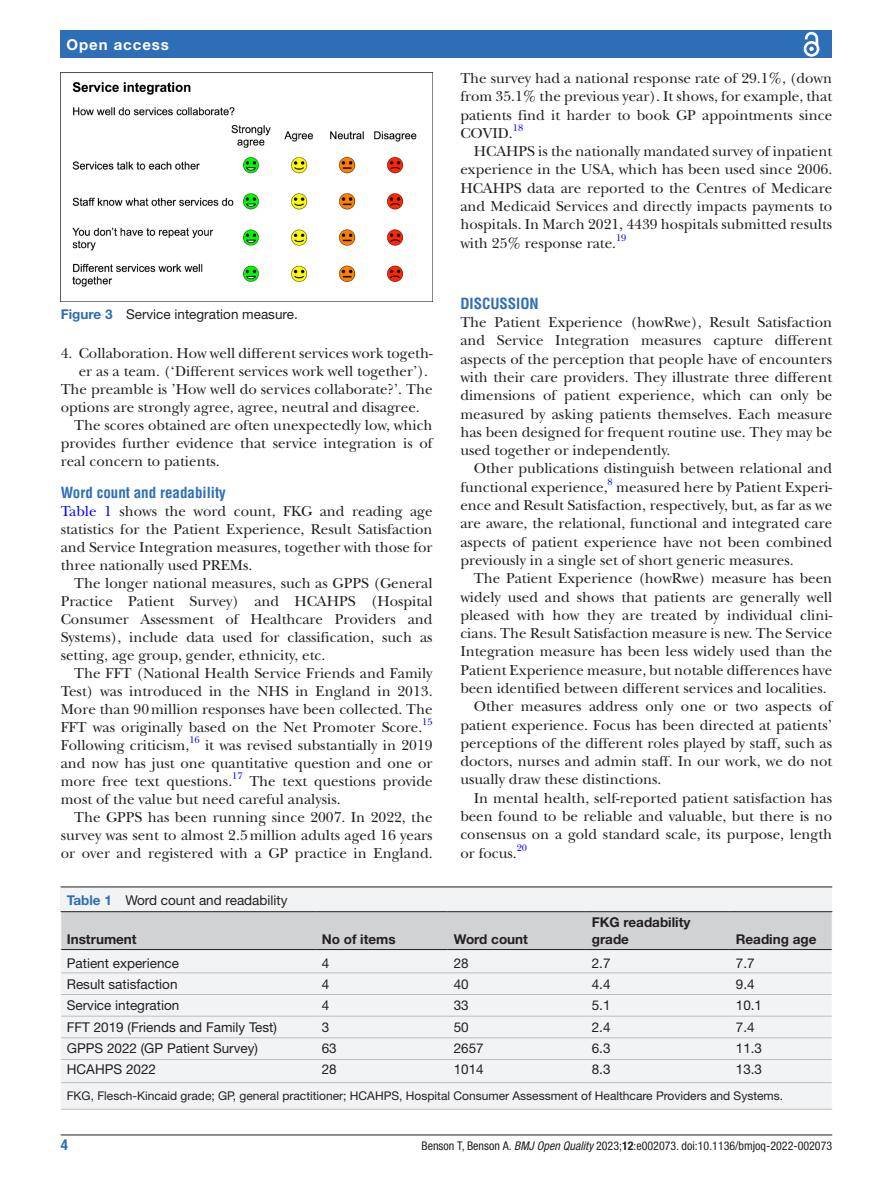
<style>
.page{position:relative;width:893px;height:1191px;background:#fff}
.page>*{position:absolute;margin:0;border:0;box-sizing:border-box;transform-origin:0 0}
.t1{font:15px/18.3px "New Baskerville";color:#231f20;text-align:justify}
.t2{font:700 condensed 15px "Helvetica LT Std";color:#2e6eb7}
.t3{font:700 15px "Helvetica Neue LT Std";letter-spacing:.065em;color:#fff}
.t4{font:700 condensed 15px "Helvetica Neue LT Std";color:#2e6eb7}
.t5{font:13.5px "Helvetica Neue LT Std";color:#231f20}
.t6{font:700 13.5px/16.2px "Helvetica Neue LT Std";color:#231f20}
.t7{font:12px "Helvetica Neue LT Std";color:#231f20}
.t8{font:condensed 12px "Helvetica Neue LT Std";color:#231f20}
.t9{font:9.9px "New Baskerville";color:#00f}
.s1{font-weight:700;color:#2e6eb7}
.s2{color:#00f}
.s3{font-style:italic}
.s4{font-weight:700}
</style>
<div class="page">
<hr style="left:61px;top:1134px;width:771px;height:1px;background:#231f20">
<div style="left:61px;top:31px;width:771px;height:27px;background:#2e6eb7"></div>
<svg style="left:803px;top:31px;width:17px;height:26px"></svg>
<img style="left:72px;top:73px;width:361px;height:228px">
<div style="left:61px;top:887px;width:771px;height:222px;background:#f2f3f4"></div>
<hr style="left:61px;top:886px;width:771px;height:1px;background:#231f20">
<hr style="left:61px;top:1109px;width:255px;height:1px;background:#bcbdc0">
<hr style="left:316px;top:1109px;width:132px;height:1px;background:#bcbdc0">
<hr style="left:448px;top:1109px;width:138px;height:1px;background:#bcbdc0">
<hr style="left:586px;top:1109px;width:144px;height:1px;background:#bcbdc0">
<hr style="left:730px;top:1109px;width:102px;height:1px;background:#bcbdc0">
<svg style="left:60px;top:911px;width:773px;height:198px"></svg>
<p class="t3" style="left:66px;top:35px;width:104px">Open access</p>
<p class="t5" style="left:61px;top:306px;width:239px"><span class="s1">Figure 3</span> Service integration measure.</p>
<p class="t1" style="left:61px;top:344px;width:373px">4. Collaboration. How well different services work togeth-</p>
<p class="t1" style="left:79px;top:362px;width:351px">er as a team. (‘Different services work well together’).</p>
<p class="t1" style="left:61px;top:380px;width:373px">The preamble is ’How well do services collaborate?’. The</p>
<p class="t1" style="left:61px;top:398px;width:361px">options are strongly agree, agree, neutral and disagree.</p>
<p class="t1" style="left:74px;top:416px;width:360px">The scores obtained are often unexpectedly low, which</p>
<p class="t1" style="left:61px;top:434px;width:373px">provides further evidence that service integration is of</p>
<p class="t1" style="left:61px;top:452px;width:160px">real concern to patients.</p>
<p class="t2" style="left:61px;top:483px;width:167px">Word count and readability</p>
<p class="t1" style="left:61px;top:502px;width:373px"><span class="s2">Table 1</span> shows the word count, FKG and reading age statistics for the Patient Experience, Result Satisfaction and Service Integration measures, together with those for three nationally used PREMs.</p>
<p class="t1" style="left:61px;top:574px;width:373px;text-indent:14px">The longer national measures, such as GPPS (General Practice Patient Survey) and HCAHPS (Hospital Consumer Assessment of Healthcare Providers and Systems), include data used for classification, such as setting, age group, gender, ethnicity, etc.</p>
<p class="t1" style="left:61px;top:664px;width:373px;text-indent:14px">The FFT (National Health Service Friends and Family Test) was introduced in the NHS in England in 2013.<br>More than 90million responses have been collected. The FFT was originally based on the Net Promoter Score.</p>
<p class="t9" style="left:422px;top:716px;width:12px">15</p>
<p class="t1" style="left:61px;top:736px;width:130px">Following criticism,</p>
<p class="t9" style="left:189px;top:734px;width:12px">16</p>
<p class="t1" style="left:61px;top:736px;width:373px;text-indent:144px">it was revised substantially in 2019 and now has just one quantitative question and one or more free text questions.</p>
<p class="t9" style="left:232px;top:770px;width:12px">17</p>
<p class="t1" style="left:61px;top:772px;width:373px;text-indent:189px">The text questions provide most of the value but need careful analysis.</p>
<p class="t1" style="left:61px;top:808px;width:373px;text-indent:14px">The GPPS has been running since 2007. In 2022, the survey was sent to almost 2.5million adults aged 16 years or over and registered with a GP practice in England.</p>
<p class="t1" style="left:460px;top:69px;width:373px">The survey had a national response rate of 29.1%, (down from 35.1% the previous year). It shows, for example, that patients find it harder to book GP appointments since COVID.</p>
<p class="t9" style="left:513px;top:122px;width:12px">18</p>
<p class="t1" style="left:460px;top:142px;width:373px;text-indent:14px">HCAHPS is the nationally mandated survey of inpatient experience in the USA, which has been used since 2006.<br>HCAHPS data are reported to the Centres of Medicare and Medicaid Services and directly impacts payments to hospitals. In March 2021, 4439 hospitals submitted results with 25% response rate.</p>
<p class="t9" style="left:616px;top:232px;width:12px">19</p>
<p class="t2" style="left:460px;top:294px;width:80px">DISCUSSION</p>
<p class="t1" style="left:460px;top:313px;width:373px">The Patient Experience (howRwe), Result Satisfaction and Service Integration measures capture different aspects of the perception that people have of encounters with their care providers. They illustrate three different dimensions of patient experience, which can only be measured by asking patients themselves. Each measure has been designed for frequent routine use. They may be used together or independently.</p>
<p class="t1" style="left:460px;top:459px;width:373px;text-indent:14px">Other publications distinguish between relational and functional experience,<sup>8</sup> measured here by Patient Experi&shy;ence and Result Satisfaction, respectively, but, as far as we are aware, the relational, functional and integrated care aspects of patient experience have not been combined previously in a single set of short generic measures.</p>
<p class="t1" style="left:474px;top:569px;width:360px">The Patient Experience (howRwe) measure has been</p>
<p class="t1" style="left:460px;top:587px;width:373px">widely used and shows that patients are generally well</p>
<p class="t1" style="left:460px;top:606px;width:373px">pleased with how they are treated by individual clini-</p>
<p class="t1" style="left:460px;top:624px;width:373px">cians. The Result Satisfaction measure is new. The Service</p>
<p class="t1" style="left:460px;top:642px;width:373px">Integration measure has been less widely used than the</p>
<p class="t1" style="left:460px;top:661px;width:373px">Patient Experience measure, but notable differences have</p>
<p class="t1" style="left:460px;top:679px;width:368px">been identified between different services and localities.</p>
<p class="t1" style="left:474px;top:697px;width:360px">Other measures address only one or two aspects of</p>
<p class="t1" style="left:460px;top:715px;width:373px">patient experience. Focus has been directed at patients’</p>
<p class="t1" style="left:460px;top:734px;width:373px">perceptions of the different roles played by staff, such as</p>
<p class="t1" style="left:460px;top:752px;width:373px">doctors, nurses and admin staff. In our work, we do not</p>
<p class="t1" style="left:460px;top:770px;width:202px">usually draw these distinctions.</p>
<p class="t1" style="left:474px;top:789px;width:360px">In mental health, self-reported patient satisfaction has</p>
<p class="t1" style="left:460px;top:807px;width:373px">been found to be reliable and valuable, but there is no</p>
<p class="t1" style="left:460px;top:825px;width:373px">consensus on a gold standard scale, its purpose, length</p>
<p class="t1" style="left:460px;top:843px;width:68px">or focus.<sup>20</sup></p>
<p class="t5" style="left:67px;top:892px;width:222px"><span class="s1">Table 1</span> Word count and readability</p>
<p class="t6" style="left:67px;top:930px;width:71px">Instrument</p>
<p class="t6" style="left:322px;top:930px;width:75px">No of items</p>
<p class="t6" style="left:454px;top:930px;width:76px">Word count</p>
<p class="t6" style="left:592px;top:914px;width:100px">FKG readability grade</p>
<p class="t6" style="left:736px;top:930px;width:82px">Reading age</p>
<p class="t5" style="left:67px;top:955px;width:114px">Patient experience</p>
<p class="t5" style="left:322px;top:955px;width:9px">4</p>
<p class="t5" style="left:454px;top:955px;width:17px">28</p>
<p class="t5" style="left:592px;top:955px;width:20px">2.7</p>
<p class="t5" style="left:736px;top:955px;width:20px">7.7</p>
<p class="t5" style="left:67px;top:975px;width:112px">Result satisfaction</p>
<p class="t5" style="left:322px;top:975px;width:9px">4</p>
<p class="t5" style="left:454px;top:975px;width:17px">40</p>
<p class="t5" style="left:592px;top:975px;width:20px">4.4</p>
<p class="t5" style="left:736px;top:975px;width:20px">9.4</p>
<p class="t5" style="left:67px;top:997px;width:114px">Service integration</p>
<p class="t5" style="left:322px;top:997px;width:9px">4</p>
<p class="t5" style="left:454px;top:997px;width:17px">33</p>
<p class="t5" style="left:592px;top:997px;width:20px">5.1</p>
<p class="t5" style="left:736px;top:997px;width:28px">10.1</p>
<p class="t5" style="left:67px;top:1019px;width:212px">FFT 2019 (Friends and Family Test)</p>
<p class="t5" style="left:322px;top:1019px;width:9px">3</p>
<p class="t5" style="left:454px;top:1019px;width:17px">50</p>
<p class="t5" style="left:592px;top:1019px;width:20px">2.4</p>
<p class="t5" style="left:736px;top:1019px;width:20px">7.4</p>
<p class="t5" style="left:67px;top:1040px;width:193px">GPPS 2022 (GP Patient Survey)</p>
<p class="t5" style="left:322px;top:1040px;width:17px">63</p>
<p class="t5" style="left:454px;top:1040px;width:32px">2657</p>
<p class="t5" style="left:592px;top:1040px;width:20px">6.3</p>
<p class="t5" style="left:736px;top:1040px;width:28px">11.3</p>
<p class="t5" style="left:67px;top:1060px;width:91px">HCAHPS 2022</p>
<p class="t5" style="left:322px;top:1060px;width:17px">28</p>
<p class="t5" style="left:454px;top:1060px;width:32px">1014</p>
<p class="t5" style="left:592px;top:1060px;width:20px">8.3</p>
<p class="t5" style="left:736px;top:1060px;width:28px">13.3</p>
<p class="t7" style="left:67px;top:1088px;width:718px">FKG, Flesch-Kincaid grade; GP, general practitioner; HCAHPS, Hospital Consumer Assessment of Healthcare Providers and Systems.</p>
<p class="t4" style="left:61px;top:1135px;width:9px">4</p>
<p class="t8" style="left:421px;top:1138px;width:412px">Benson T, Benson A. <span class="s3">BMJ Open Quality</span> 2023;<span class="s4">12</span>:e002073. doi:10.1136/bmjoq-2022-002073</p>
</div>
